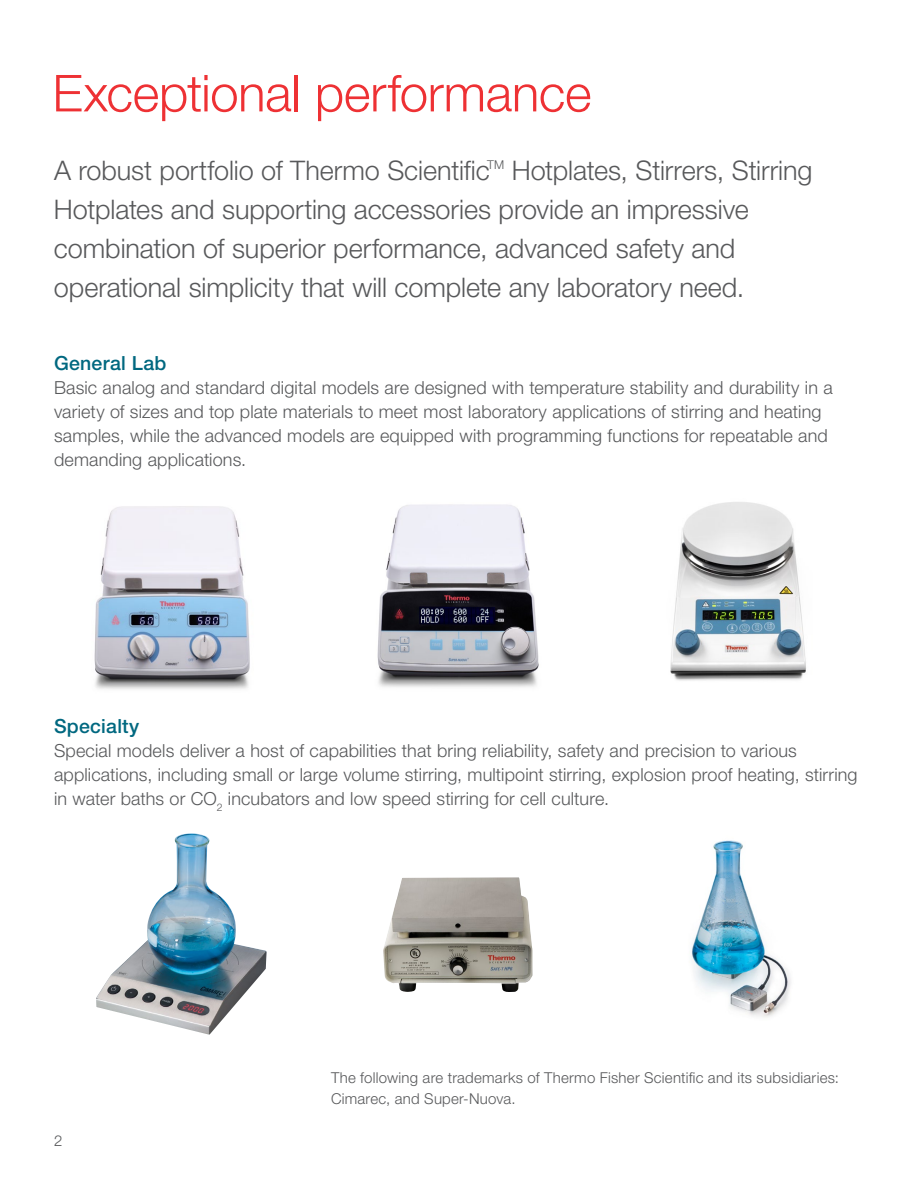
<style>
.page{position:relative;width:918px;height:1188px;background:#fff}
.page>*{position:absolute;margin:0;border:0;box-sizing:border-box;transform-origin:0 0}
.t1{font:300 51px "Helvetica Neue LTW1 G";letter-spacing:-.005em;color:#ee3134}
.t2{font:300 27px/39px "Helvetica Neue LTW1 G";letter-spacing:-.005em;color:#58595b}
.t3{font:500 19.5px "Helvetica Neue LTW1 G";letter-spacing:.015em;color:#006880}
.t4{font:300 18px/24px "Helvetica Neue LTW1 G";letter-spacing:.01em;color:#58595b}
.t5{font:300 15px/21px "Helvetica Neue LTW1 G";letter-spacing:.015em;color:#58595b}
</style>
<div class="page">
<img style="left:377px;top:504px;width:162px;height:183px">
<img style="left:691px;top:840px;width:100px;height:178px">
<img style="left:670px;top:502px;width:136px;height:179px">
<img style="left:383px;top:877px;width:149px;height:115px">
<img style="left:96px;top:833px;width:171px;height:202px">
<img style="left:94px;top:506px;width:156px;height:183px">
<h1 class="t1" style="left:52px;top:62px;width:541px">Exceptional performance</h1>
<p class="t2" style="left:54px;top:150px;width:760px">A robust portfolio of Thermo Scientific<sup>TM</sup> Hotplates, Stirrers, Stirring Hotplates and supporting accessories provide an impressive combination of superior performance, advanced safety and operational simplicity that will complete any laboratory need.</p>
<p class="t3" style="left:54px;top:351px;width:114px">General Lab</p>
<p class="t4" style="left:54px;top:375px;width:780px">Basic analog and standard digital models are designed with temperature stability and durability in a variety of sizes and top plate materials to meet most laboratory applications of stirring and heating samples, while the advanced models are equipped with programming functions for repeatable and demanding applications.</p>
<p class="t3" style="left:54px;top:714px;width:87px">Specialty</p>
<p class="t4" style="left:54px;top:738px;width:805px">Special models deliver a host of capabilities that bring reliability, safety and precision to various applications, including small or large volume stirring, multipoint stirring, explosion proof heating, stirring in water baths or CO<sub>2</sub> incubators and low speed stirring for cell culture.</p>
<p class="t5" style="left:54px;top:1130px;width:10px">2</p>
<p class="t5" style="left:331px;top:1067px;width:510px">The following are trademarks of Thermo Fisher Scientific and its subsidiaries:<br>Cimarec, and Super-Nuova.</p>
</div>
